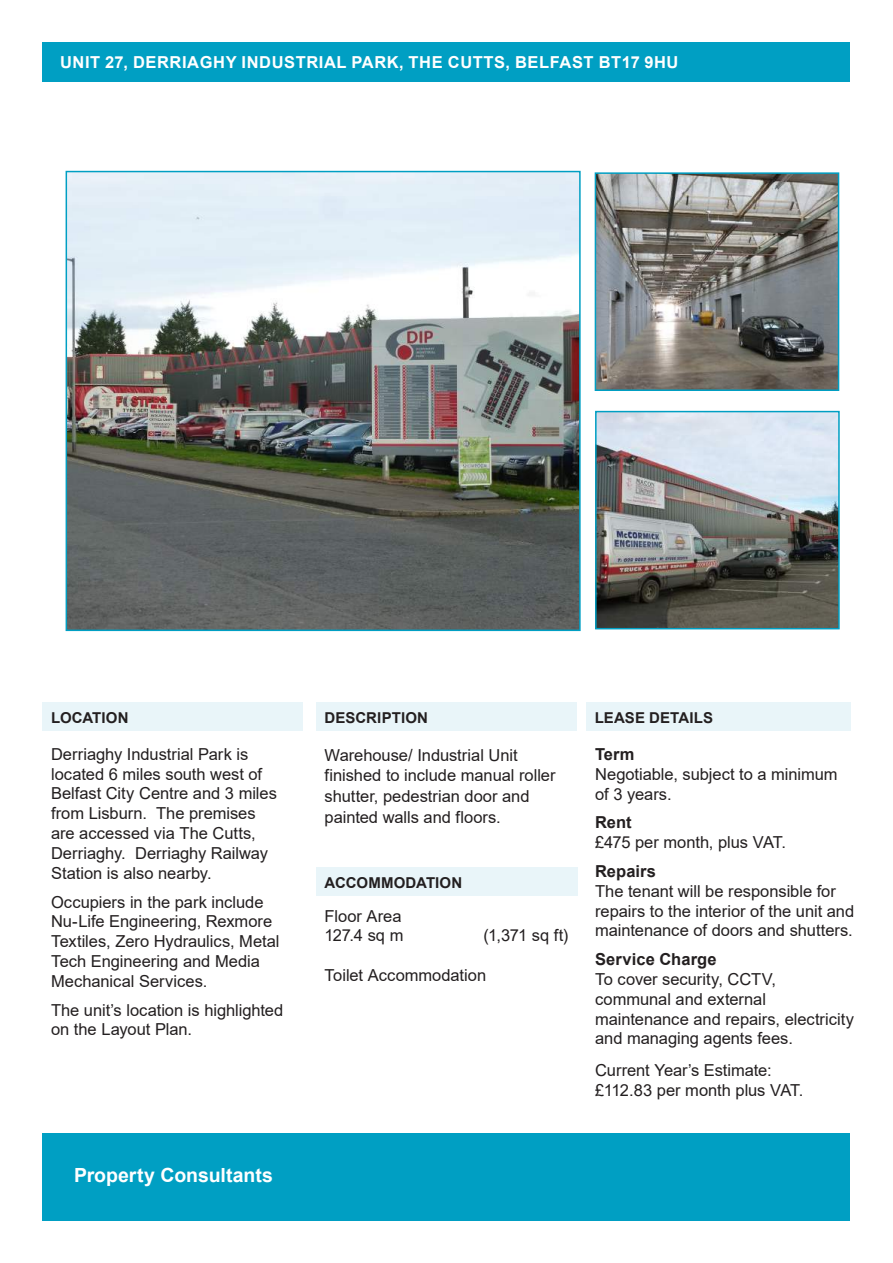
<style>
.page{position:relative;width:893px;height:1263px;background:#fff}
.page>*{position:absolute;margin:0;border:0;box-sizing:border-box;transform-origin:0 0}
.t1{font:700 19.5px "Arial";color:#fff}
.t2{font:16.5px/19.8px "Arial";letter-spacing:-.005em;color:#231f20}
.t3{font:700 16.5px "Arial";letter-spacing:.02em;color:#fff}
.t4{font:700 16.5px "Arial";letter-spacing:.005em;color:#231f20}
.t5{font:700 15px "Arial";letter-spacing:.01em;color:#231f20}
</style>
<div class="page">
<div style="left:43px;top:1133px;width:807px;height:87px;background:#009fc3"></div>
<div style="left:43px;top:703px;width:260px;height:28px;background:#e9f5f9"></div>
<div style="left:43px;top:43px;width:807px;height:39px;background:#009fc3"></div>
<img style="left:69px;top:174px;width:509px;height:454px">
<div style="left:66px;top:171px;width:515px;height:460px;border:2px solid #009fc3"></div>
<div style="left:316px;top:703px;width:261px;height:28px;background:#e9f5f9"></div>
<div style="left:586px;top:703px;width:261px;height:28px;background:#e9f5f9"></div>
<div style="left:316px;top:868px;width:261px;height:28px;background:#e9f5f9"></div>
<img style="left:598px;top:175px;width:238px;height:213px">
<div style="left:595px;top:172px;width:244px;height:219px;border:2px solid #009fc3"></div>
<img style="left:598px;top:414px;width:239px;height:212px">
<div style="left:595px;top:411px;width:245px;height:218px;border:2px solid #009fc3"></div>
<p class="t3" style="left:60px;top:50px;width:11px">UNIT</p>
<p class="t3" style="left:105px;top:50px;width:40px">27, DERRIA</p>
<p class="t3" style="left:200px;top:50px;width:54px">GHY INDUSTRIAL</p>
<p class="t3" style="left:352px;top:50px;width:13px">PAR</p>
<p class="t3" style="left:387px;top:50px;width:34px">K, THE</p>
<p class="t3" style="left:448px;top:50px;width:25px">CUTTS</p>
<p class="t3" style="left:506px;top:50px;width:22px">, BELFAST</p>
<p class="t3" style="left:599px;top:50px;width:68px">BT17 9HU</p>
<p class="t5" style="left:51px;top:707px;width:30px">LOCATI</p>
<p class="t5" style="left:106px;top:707px;width:22px">ON</p>
<p class="t2" style="left:51px;top:744px;width:227px">Derriaghy I ndustrial Park is located 6 miles south west of<br>Belfast City Centre and 3 miles from Lisburn. The premises are accessed via The Cutts,<br>Derriaghy. Derriaghy Railway<br>Station is also nearby.</p>
<p class="t2" style="left:51px;top:892px;width:230px">Occupiers in the park include<br>Nu-Life Engineering, Rexmore<br>Textiles, Zero Hydraulics, Metal<br>Tech Engineering and Media<br>Mechanical Services.</p>
<p class="t2" style="left:51px;top:1000px;width:234px">The unit’s location is highlighted on the Layout Plan.</p>
<p class="t1" style="left:74px;top:1162px;width:200px">PROPERTY CONSULTANTS</p>
<p class="t5" style="left:325px;top:707px;width:21px">DESCRIPTI</p>
<p class="t5" style="left:405px;top:707px;width:22px">ON</p>
<p class="t5" style="left:595px;top:707px;width:11px">LEASE</p>
<p class="t5" style="left:649px;top:707px;width:10px">DETAILS</p>
<p class="t2" style="left:325px;top:744px;width:232px;line-height:20.5px">Warehouse/ I ndustrial Unit finished to include manual roller shutter, pedestrian door and painted walls and floors.</p>
<p class="t5" style="left:325px;top:872px;width:12px">ACC</p>
<p class="t5" style="left:357px;top:872px;width:58px">OMMODATI</p>
<p class="t5" style="left:440px;top:872px;width:22px">ON</p>
<p class="t2" style="left:325px;top:906px;width:80px">Floor Area<br>127.4 sq m</p>
<p class="t2" style="left:484px;top:925px;width:86px">(1,371 sq ft)</p>
<p class="t2" style="left:325px;top:965px;width:163px">Toilet Accommodation</p>
<p class="t4" style="left:595px;top:743px;width:41px">TERM</p>
<p class="t2" style="left:595px;top:764px;width:244px">Negotiable, subject to a minimum of 3 years.</p>
<p class="t4" style="left:595px;top:811px;width:38px">RENT</p>
<p class="t2" style="left:595px;top:832px;width:192px">£475 per month, plus VAT.</p>
<p class="t4" style="left:595px;top:860px;width:62px">REPAIRS</p>
<p class="t2" style="left:595px;top:881px;width:261px">The tenant will be responsible for repairs to the interior of the unit and maintenance of doors and shutters.</p>
<p class="t4" style="left:595px;top:948px;width:123px">SERVICE CHARGE</p>
<p class="t2" style="left:595px;top:969px;width:260px">To cover security, CCTV, communal and external maintenance and repairs, electricity and managing agents fees.</p>
<p class="t2" style="left:595px;top:1060px;width:210px">Current Year’s Estimate: £112.83 per month plus VAT.</p>
</div>
